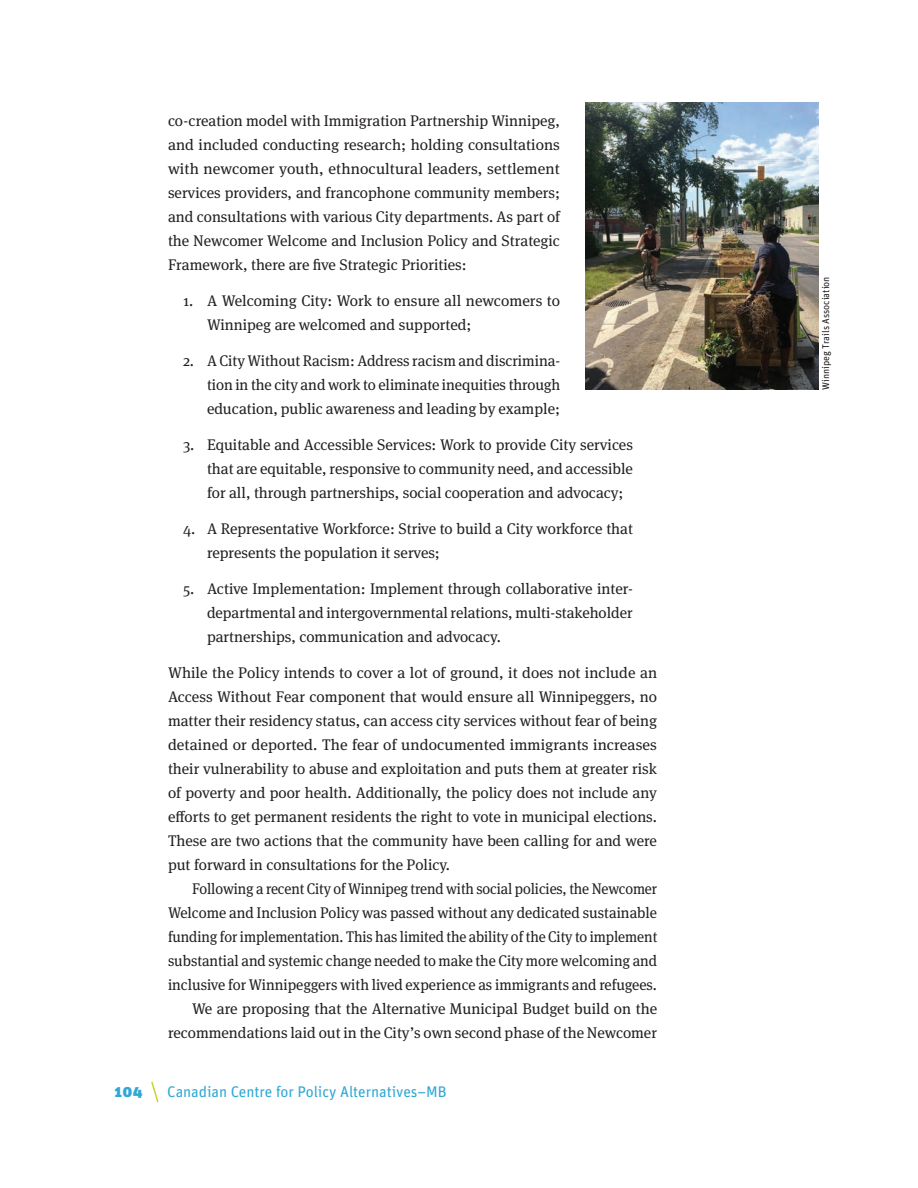
<style>
.page{position:relative;width:918px;height:1188px;background:#fff}
.page>*{position:absolute;margin:0;border:0;box-sizing:border-box;transform-origin:0 0}
.Body_text__no_indent{font:15.3px/24px "Meta Serif OT";color:#231f20;text-align:justify}
.Body_text{font:15.3px/24px "Meta Serif OT";color:#231f20;text-align:justify}
.Body_text-2{font:15.3px/24px "Meta Serif OT";color:#231f20;text-align:justify;scale:.94 1}
.t1{font:15.3px "Unit";letter-spacing:-.005em;color:#31a8d5}
.t2{font:900 15.3px "Unit";color:#31a8d5}
.Photo_credit{font:9.75px "Unit";color:#231f20}
</style>
<div class="page">
<svg style="left:151px;top:1081px;width:8px;height:22px"></svg>
<img style="left:585px;top:102px;width:234px;height:287px">
<p class="Body_text" style="left:168px;top:109px;width:394px">co-creation model with Immigration Partnership Winnipeg, and included conducting research; holding consultations with newcomer youth, ethnocultural leaders, settlement services providers, and francophone community members; and consultations with various City departments. As part of the Newcomer Welcome and Inclusion Policy and Strategic Framework, there are five Strategic Priorities:</p>
<p class="Body_text__no_indent" style="left:207px;top:289px;width:355px;text-indent:-24px">1. A Welcoming City: Work to ensure all newcomers to<br>Winnipeg are welcomed and supported;</p>
<p class="Body_text__no_indent" style="left:207px;top:349px;width:355px;text-indent:-24px">2. A City Without Racism: Address racism and discrimina&shy;tion in the city and work to eliminate inequities through education, public awareness and leading by example;</p>
<p class="Body_text__no_indent" style="left:207px;top:433px;width:428px;text-indent:-24px">3. Equitable and Accessible Services: Work to provide City services that are equitable, responsive to community need, and accessible for all, through partnerships, social cooperation and advocacy;</p>
<p class="Body_text__no_indent" style="left:207px;top:517px;width:428px;text-indent:-24px">4. A Representative Workforce: Strive to build a City workforce that represents the population it serves;</p>
<p class="Body_text__no_indent" style="left:207px;top:577px;width:428px;text-indent:-24px">5. Active Implementation: Implement through collaborative inter&shy;departmental and intergovernmental relations, multi-stakeholder partnerships, communication and advocacy.</p>
<p class="Body_text__no_indent" style="left:168px;top:661px;width:491px">While the Policy intends to cover a lot of ground, it does not include an Access Without Fear component that would ensure all Winnipeggers, no matter their residency status, can access city services without fear of being detained or deported. The fear of undocumented immigrants increases their vulnerability to abuse and exploitation and puts them at greater risk of poverty and poor health. Additionally, the policy does not include any efforts to get permanent residents the right to vote in municipal elections.<br>These are two actions that the community have been calling for and were put forward in consultations for the Policy.</p>
<p class="Body_text-2" style="left:168px;top:877px;width:522px;text-indent:24px">Following a recent City of Winnipeg trend with social policies, the Newcomer Welcome and Inclusion Policy was passed without any dedicated sustainable funding for implementation. This has limited the ability of the City to implement substantial and systemic change needed to make the City more welcoming and inclusive for Winnipeggers with lived experience as immigrants and refugees.</p>
<p class="Body_text" style="left:168px;top:997px;width:491px;text-align:right">We are proposing that the Alternative Municipal Budget build on the recommendations laid out in the City’s own second phase of the Newcomer</p>
<p class="t2" style="left:114px;top:1082px;width:30px">104</p>
<p class="t1" style="left:167px;top:1083px;width:281px">Canadian Centre for Policy Alternatives–MB</p>
<p class="Photo_credit" style="left:820px;top:390px;width:115px;rotate:-90deg">Winnipeg Trails Association</p>
</div>
